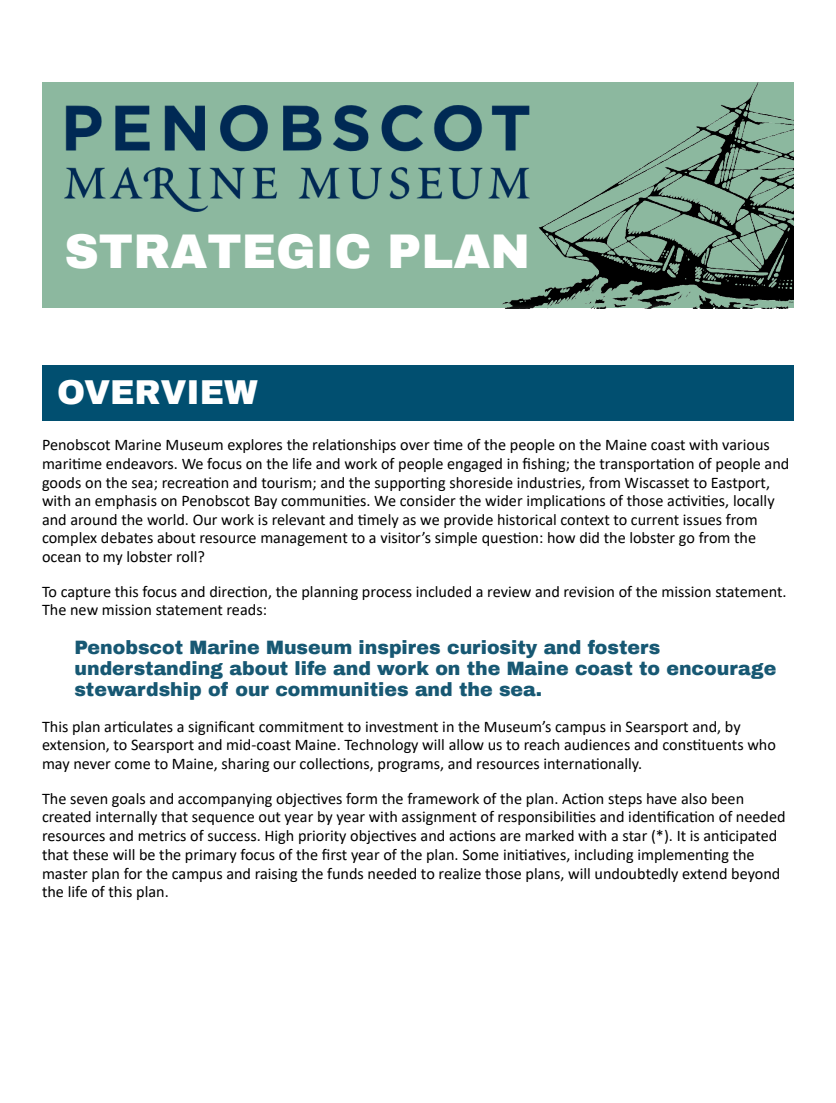
<style>
.page{position:relative;width:836px;height:1103px;background:#fff}
.page>*{position:absolute;margin:0;border:0;box-sizing:border-box;transform-origin:0 0}
.t1{font:900 47.55px "Archivo";color:#fff}
.t2{font:900 33.75px "Archivo";color:#fff}
.t3{font:900 18.9px/21.3px "Archivo";color:#175873}
.t4{font:16.2px/18.6px "Calibri";color:#000}
</style>
<div class="page">
<div style="left:42px;top:83px;width:751px;height:225px;background:#8cb89f"></div>
<img style="left:65px;top:105px;width:407px;height:107px">
<img style="left:472px;top:83px;width:321px;height:225px">
<div style="left:42px;top:365px;width:751px;height:56px;background:#014f70"></div>
<p class="t1" style="left:65px;top:226px;width:467px">STRATEGIC PLAN</p>
<p class="t2" style="left:57px;top:374px;width:202px">OVERVIEW</p>
<p class="t4" style="left:42px;top:437px;width:748px">Penobscot Marine Museum explores the relationships over time of the people on the Maine coast with various mariti me endeavors. We focus on the life and work of people engaged in fishing; the transportation of people and goods on the sea; recreation and tourism; and the supporti ng shoreside industries, from Wiscasset to Eastport, with an emphasis on Penobscot Bay communities. We consider the wider implications of those activities, locally and around the world. Our work is relevant and ti mely as we provide historical context to current issues from complex debates about resource management to a visitor’s simple question: how did the lobster go from the ocean to my lobster roll?</p>
<p class="t4" style="left:42px;top:584px;width:746px">To capture this focus and direction, the planning process included a review and revision of the mission statement.<br>The new mission statement reads:</p>
<p class="t3" style="left:74px;top:637px;width:703px">Penobscot Marine Museum inspires curiosity and fosters understanding about life and work on the Maine coast to encourage stewardship of our communities and the sea.</p>
<p class="t4" style="left:42px;top:718px;width:735px">This plan articulates a significant commitment to investment in the Museum’s campus in Searsport and, by extension, to Searsport and mid-coast Maine. Technology will allow us to reach audiences and constituents who may never come to Maine, sharing our collections, programs, and resources internationally.</p>
<p class="t4" style="left:42px;top:790px;width:745px">The seven goals and accompanying objectives form the framework of the plan. Action steps have also been created internally that sequence out year by year with assignment of responsibilities and identification of needed resources and metrics of success. High priority objectives and actions are marked with a star (*). It is anticipated that these will be the primary focus of the first year of the plan. Some initiatives, including implementing the master plan for the campus and raising the funds needed to realize those plans, will undoubtedly extend beyond the life of this plan.</p>
</div>
